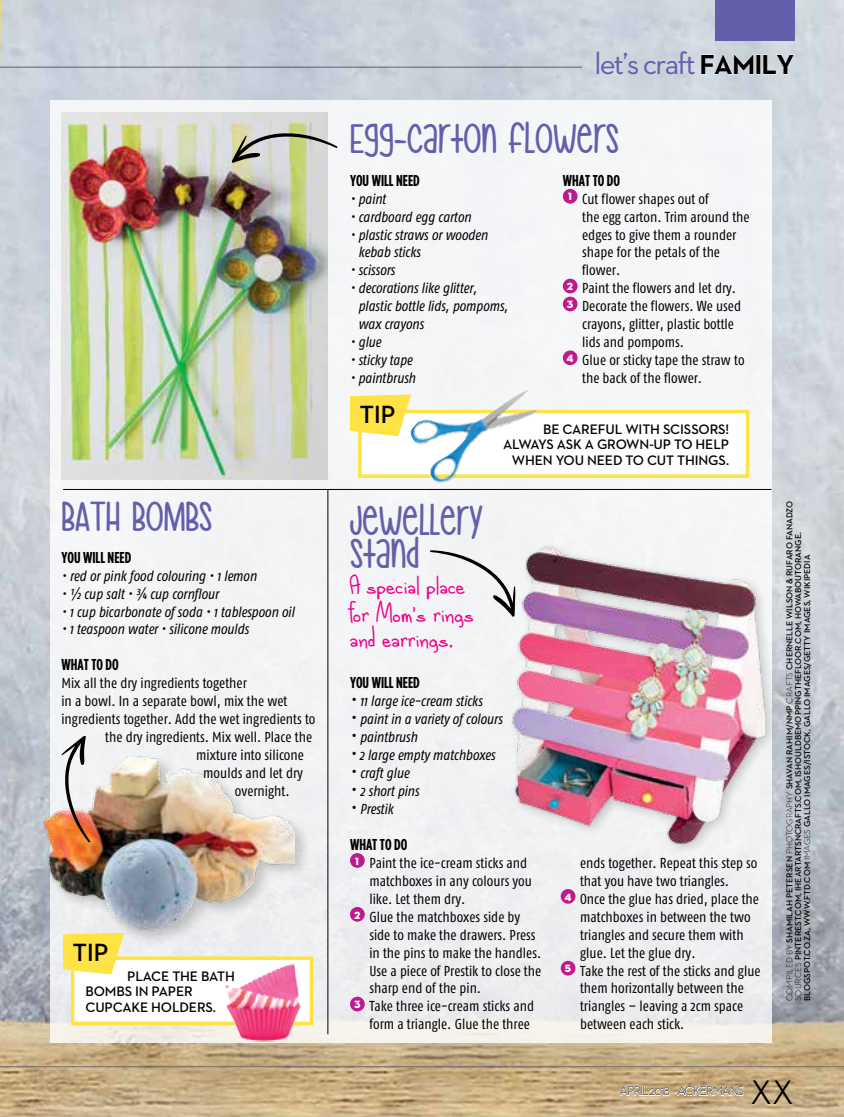
<style>
.page{position:relative;width:844px;height:1117px;background:#fff}
.page>*{position:absolute;margin:0;border:0;box-sizing:border-box;transform-origin:0 0}
.t1{font:41.82px/32.9px "Mf Hey Pretty Girl";color:#645faa}
.t2{font:35px/28px "alphabetizedcassettetapes";color:#ec008c}
.t3{font:500 34.48px "Neutraface 2 Display";color:#000}
.t4{font:30.97px "Neutraface 2 Text";letter-spacing:-.06em;color:#645faa}
.t5{font:700 25.38px "Neutraface 2 Display";color:#000}
.t6{font:700 15.75px "Gotham Condensed";color:#000}
.t7{font:14.35px "Fago Co";color:#000}
.t8{font:italic 14.35px/17.8px "Fago Co";letter-spacing:-.005em;color:#000}
.t9{font:600 14px/15.8px "Neutraface 2 Text";letter-spacing:-.01em;color:#000;text-align:right}
.t10{font:300 12.95px "Neutraface 2 Text";letter-spacing:-.09em;color:#000}
.t11{font:600 8.75px/8.8px "Neutraface 2 Text";color:#000}
.s1{font-weight:700;font-size:28px;color:#000}
.s2{font-size:17.5px}
.s3{font-weight:300}
</style>
<div class="page">
<img style="left:0;top:0;width:843px;height:1116px">
<div style="left:50px;top:100px;width:721px;height:942px;background:#f3f5f6"></div>
<div style="left:358px;top:410px;width:391px;height:68px;background:#fff;border:4px solid #ffe243"></div>
<svg style="left:350px;top:394px;width:59px;height:42px;background:#fee55d"></svg>
<hr style="left:0;top:66px;width:582px;height:2px;background:#000">
<svg style="left:619px;top:1085px;width:125px;height:11px"></svg>
<svg style="left:0;top:0;width:1px;height:69px"></svg>
<hr style="left:0;top:1065px;width:843px;height:2px;background:#000">
<svg style="left:700px;top:54px;width:54px;height:21px"></svg>
<div style="left:756px;top:55px;width:4px;height:19px;border:1px solid #fff"></div>
<svg style="left:762px;top:54px;width:32px;height:21px"></svg>
<div style="left:714px;top:0;width:80px;height:40px;background:#645faa"></div>
<div style="left:71px;top:956px;width:242px;height:68px;background:#fff;border:4px solid #ffe243"></div>
<svg style="left:63px;top:946px;width:61px;height:28px"></svg>
<div style="left:562px;top:189px;width:15px;height:14px;background:#bd1a8d;border-radius:50%"></div>
<div style="left:562px;top:278px;width:15px;height:15px;background:#bd1a8d;border-radius:50%"></div>
<div style="left:562px;top:296px;width:15px;height:15px;background:#bd1a8d;border-radius:50%"></div>
<div style="left:562px;top:350px;width:15px;height:15px;background:#bd1a8d;border-radius:50%"></div>
<div style="left:506px;top:540px;width:272px;height:316px;background:#000;opacity:.2"></div>
<img style="left:506px;top:540px;width:258px;height:316px">
<img style="left:61px;top:112px;width:266px;height:367px">
<div style="left:560px;top:888px;width:15px;height:15px;background:#bd1a8d;border-radius:50%"></div>
<div style="left:560px;top:960px;width:15px;height:15px;background:#bd1a8d;border-radius:50%"></div>
<svg style="left:231px;top:132px;width:106px;height:31px;background:#b7b9a6"></svg>
<hr style="left:63px;top:489px;width:708px;height:1px;background:#000">
<hr style="left:327px;top:489px;width:1px;height:544px;background:#000">
<div style="left:40px;top:752px;width:272px;height:194px;background:#000;opacity:.2"></div>
<img style="left:25px;top:739px;width:269px;height:197px">
<div style="left:350px;top:852px;width:14px;height:15px;background:#bd1a8d;border-radius:50%"></div>
<div style="left:350px;top:906px;width:14px;height:15px;background:#bd1a8d;border-radius:50%"></div>
<div style="left:350px;top:996px;width:14px;height:15px;background:#bd1a8d;border-radius:50%"></div>
<svg style="left:61px;top:736px;width:29px;height:106px"></svg>
<img style="left:221px;top:919px;width:137px;height:123px">
<img style="left:409px;top:390px;width:119px;height:93px">
<svg style="left:430px;top:550px;width:85px;height:67px"></svg>
<img style="left:0;top:243px;width:12px;height:144px">
<h1 class="t1" style="left:61px;top:501px;width:152px">BATH BOMBS</h1>
<p class="t6" style="left:61px;top:547px;width:71px">YOU WILL NEED</p>
<p class="t8" style="left:61px;top:566px;width:197px">• red or pink food colouring • 1 lemon</p>
<p class="t8" style="left:61px;top:584px;width:159px">• ½ cup salt • ¾ cup cornflour</p>
<p class="t8" style="left:61px;top:602px;width:234px">• 1 cup bicarbonate of soda • 1 tablespoon oil</p>
<p class="t8" style="left:61px;top:620px;width:189px">• 1 teaspoon water • silicone moulds</p>
<p class="t6" style="left:61px;top:655px;width:59px">WHAT TO DO</p>
<p class="t7" style="left:61px;top:675px;width:187px">Mix all the dry ingredients together</p>
<p class="t7" style="left:61px;top:693px;width:227px">in a bowl. In a separate bowl, mix the wet</p>
<p class="t7" style="left:61px;top:711px;width:255px">ingredients together. Add the wet ingredients to</p>
<p class="t7" style="left:105px;top:728px;width:208px">the dry ingredients. Mix well. Place the</p>
<p class="t7" style="left:196px;top:746px;width:109px">mixture into silicone</p>
<p class="t7" style="left:203px;top:764px;width:101px">moulds and let dry</p>
<p class="t7" style="left:235px;top:782px;width:56px">overnight.</p>
<h3 class="t5" style="left:73px;top:938px;width:37px">TIP</h3>
<p class="t9" style="left:85px;top:967px;width:151px;text-align:left;text-indent:42px">PLACE THE BATH<br>BOMBS IN PAPER<br>CUPCAKE HOLDERS.</p>
<h3 class="t4" style="left:594px;top:44px;width:201px">let’s craft <span class="s1">FAMILY</span></h3>
<h1 class="t1" style="left:350px;top:123px;width:270px">EGG-CARTON FLOWERS</h1>
<p class="t6" style="left:350px;top:171px;width:71px">YOU WILL NEED</p>
<p class="t8" style="left:350px;top:189px;width:37px">• paint</p>
<p class="t8" style="left:350px;top:207px;width:123px">• cardboard egg carton</p>
<p class="t8" style="left:358px;top:225px;width:131px;text-indent:-8px">• plastic straws or wooden kebab sticks</p>
<p class="t8" style="left:350px;top:261px;width:46px">• scissors</p>
<p class="t8" style="left:358px;top:279px;width:151px;text-indent:-8px">• decorations like glitter, plastic bottle lids, pompoms, wax crayons</p>
<p class="t8" style="left:350px;top:333px;width:32px">• glue</p>
<p class="t8" style="left:350px;top:351px;width:64px">• sticky tape</p>
<p class="t8" style="left:350px;top:369px;width:67px">• paintbrush</p>
<p class="t6" style="left:562px;top:171px;width:59px">WHAT TO DO</p>
<p class="t7" style="left:568px;top:190px;width:142px"><sup>1</sup> Cut flower shapes out of</p>
<p class="t7" style="left:582px;top:208px;width:169px">the egg carton. Trim around the</p>
<p class="t7" style="left:582px;top:226px;width:156px">edges to give them a rounder</p>
<p class="t7" style="left:582px;top:244px;width:139px">shape for the petals of the</p>
<p class="t7" style="left:582px;top:262px;width:40px">flower.</p>
<p class="t7" style="left:567px;top:280px;width:171px"><sup>2</sup> Paint the flowers and let dry.</p>
<p class="t7" style="left:566px;top:298px;width:176px"><sup>3</sup> Decorate the flowers. We used</p>
<p class="t7" style="left:582px;top:316px;width:153px">crayons, glitter, plastic bottle</p>
<p class="t7" style="left:582px;top:334px;width:103px">lids and pompoms.</p>
<p class="t7" style="left:566px;top:352px;width:179px"><sup>4</sup> Glue or sticky tape the straw to</p>
<p class="t7" style="left:582px;top:370px;width:121px">the back of the flower.</p>
<h3 class="t5" style="left:360px;top:400px;width:37px">TIP</h3>
<h1 class="t1" style="left:350px;top:505px;width:134px">JEWELLERY<br>STAND</h1>
<h2 class="t2" style="left:350px;top:572px;width:126px">A special place for Mom's rings</h2>
<h2 class="t2" style="left:350px;top:624px;width:105px">and earrings.</h2>
<p class="t9" style="left:503px;top:420px;width:227px">BE CAREFUL WITH SCISSORS!<br>ALWAYS ASK A GROWN-UP TO HELP<br>WHEN YOU NEED TO CUT THINGS.</p>
<p class="t6" style="left:350px;top:673px;width:71px">YOU WILL NEED</p>
<p class="t8" style="left:350px;top:692px;width:134px"><span class="s2">•</span> 11 large ice-cream sticks</p>
<p class="t8" style="left:350px;top:710px;width:154px"><span class="s2">•</span> paint in a variety of colours</p>
<p class="t8" style="left:350px;top:728px;width:69px"><span class="s2">•</span> paintbrush</p>
<p class="t8" style="left:350px;top:745px;width:147px"><span class="s2">•</span> 2 large empty matchboxes</p>
<p class="t8" style="left:350px;top:763px;width:61px"><span class="s2">•</span> craft glue</p>
<p class="t8" style="left:350px;top:781px;width:71px"><span class="s2">•</span> 2 short pins</p>
<p class="t8" style="left:350px;top:799px;width:45px"><span class="s2">•</span> Prestik</p>
<p class="t6" style="left:350px;top:834px;width:59px">WHAT TO DO</p>
<p class="t7" style="left:355px;top:854px;width:173px"><sup>1</sup> Paint the ice-cream sticks and</p>
<p class="t7" style="left:369px;top:872px;width:164px">matchboxes in any colours you</p>
<p class="t7" style="left:369px;top:890px;width:97px">like. Let them dry.</p>
<p class="t7" style="left:354px;top:908px;width:168px"><sup>2</sup> Glue the matchboxes side by</p>
<p class="t7" style="left:369px;top:926px;width:168px">side to make the drawers. Press</p>
<p class="t7" style="left:369px;top:944px;width:173px">in the pins to make the handles.</p>
<p class="t7" style="left:369px;top:962px;width:173px">Use a piece of Prestik to close the</p>
<p class="t7" style="left:369px;top:980px;width:113px">sharp end of the pin.</p>
<p class="t7" style="left:354px;top:998px;width:181px"><sup>3</sup> Take three ice-cream sticks and</p>
<p class="t7" style="left:369px;top:1015px;width:162px">form a triangle. Glue the three</p>
<p class="t7" style="left:580px;top:854px;width:179px">ends together. Repeat this step so</p>
<p class="t7" style="left:580px;top:872px;width:150px">that you have two triangles.</p>
<p class="t7" style="left:564px;top:890px;width:196px"><sup>4</sup> Once the glue has dried, place the</p>
<p class="t7" style="left:580px;top:908px;width:172px">matchboxes in between the two</p>
<p class="t7" style="left:580px;top:926px;width:165px">triangles and secure them with</p>
<p class="t7" style="left:580px;top:944px;width:117px">glue. Let the glue dry.</p>
<p class="t7" style="left:564px;top:962px;width:197px"><sup>5</sup> Take the rest of the sticks and glue</p>
<p class="t7" style="left:580px;top:980px;width:165px">them horizontally between the</p>
<p class="t7" style="left:580px;top:998px;width:165px">triangles – leaving a 2cm space</p>
<p class="t7" style="left:580px;top:1015px;width:106px">between each stick.</p>
<p class="t11" style="left:784px;top:1000px;width:501px;rotate:-90deg"><span class="s3">COMPILED BY</span> SHAMILAH PETERSEN <span class="s3">PHOTOGRAPHY</span> SHAVAN RAHIM/NMP <span class="s3">CRAFTS</span> CHERNELLE WILSON &amp; RUFARO FANADZO<br><span class="s3">SOURCES</span> PINTEREST.COM, IHEARTARTSNCRAFTS.COM, ISHOULDBEMOPPINGTHEFLOOR.COM, HOWABOUTORANGE.<br>BLOGSPOT.CO.ZA, WWW.FTD.COM <span class="s3">IMAGES</span> GALLO IMAGES/ISTOCK, GALLO IMAGES/GETTY IMAGES, WIKIPEDIA</p>
<p class="t10" style="left:619px;top:1082px;width:126px">APRIL 2018 - ACKERMANS</p>
<h3 class="t3" style="left:750px;top:1072px;width:44px">XX</h3>
</div>
